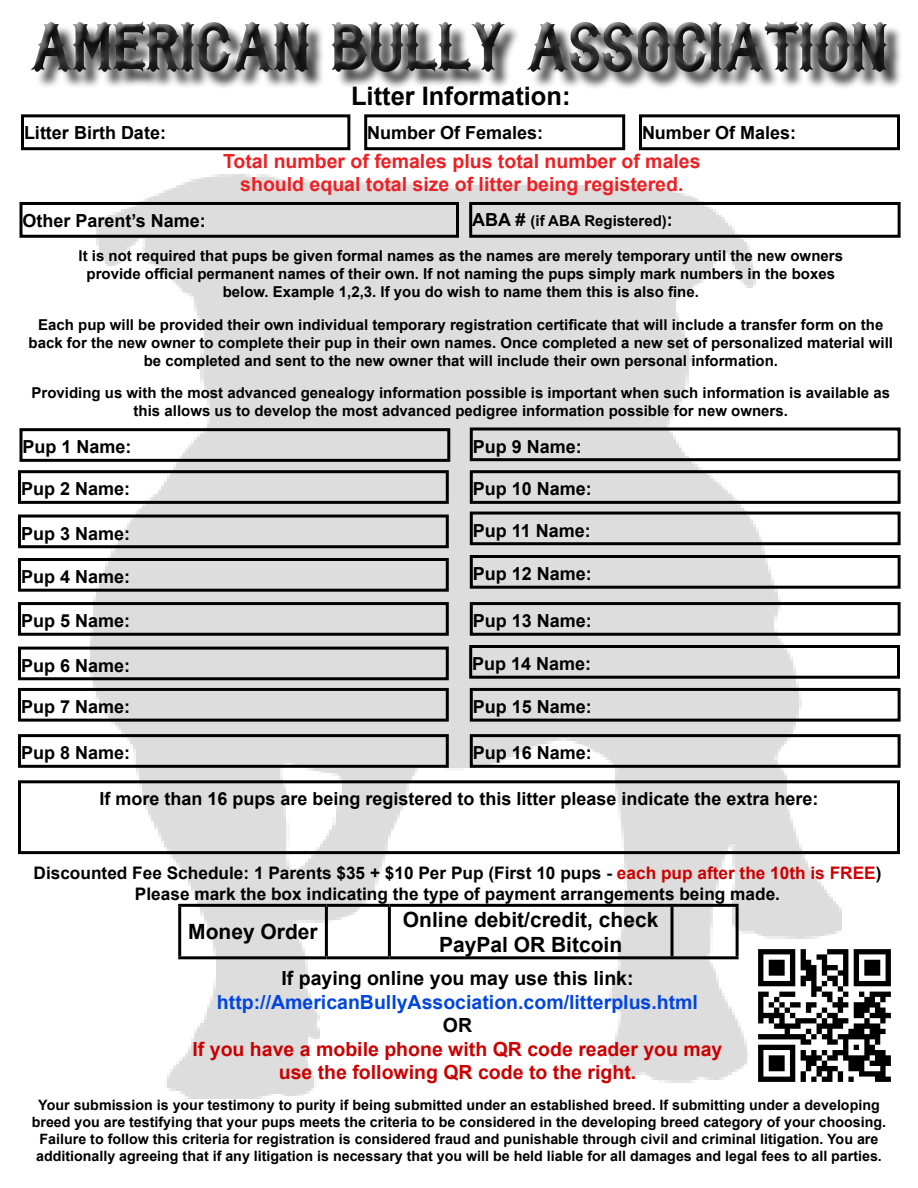
<style>
.page{position:relative;width:918px;height:1188px;background:#fff}
.page>*{position:absolute;margin:0;border:0;box-sizing:border-box;transform-origin:0 0}
.t1{font:700 25.5px "Arial";color:#000}
.t2{font:700 21px/25.2px "Arial";color:#000;text-align:center}
.t3{font:700 19.5px/23.4px "Arial";color:#ed2024;text-align:center}
.t4{font:700 19.5px/23.4px "Arial";color:#c00;text-align:center}
.t5{font:700 19.5px "Arial";color:#0045df}
.t6{font:700 19.5px "Arial";color:#000}
.t7{font:700 18px "Arial";color:#000}
.t8{font:700 17.25px/20.7px "Arial";color:#000;text-align:center}
.t9{font:700 15px/18px "Arial";color:#000;text-align:center}
.t10{font:700 14.25px/17.1px "Arial";color:#000;text-align:center}
.s1{font-size:18px}
.s2{color:#c00}
</style>
<div class="page">
<div style="left:35px;top:24px;width:870px;height:66px;background:#000;opacity:.75"></div>
<div style="left:5px;top:17px;width:913px;height:65px;background:#000;opacity:.75"></div>
<div style="left:23px;top:17px;width:874px;height:65px;background:#000;opacity:.75"></div>
<div style="left:21px;top:114px;width:329px;height:36px;border:3px solid #000"></div>
<div style="left:639px;top:114px;width:261px;height:36px;border:3px solid #000"></div>
<div style="left:364px;top:114px;width:261px;height:36px;border:3px solid #000"></div>
<div style="left:20px;top:428px;width:430px;height:34px;border:3px solid #000"></div>
<div style="left:18px;top:470px;width:431px;height:34px;border:3px solid #000"></div>
<div style="left:18px;top:515px;width:431px;height:33px;border:3px solid #000"></div>
<div style="left:18px;top:558px;width:431px;height:34px;border:3px solid #000"></div>
<div style="left:18px;top:602px;width:431px;height:34px;border:3px solid #000"></div>
<div style="left:18px;top:647px;width:431px;height:33px;border:3px solid #000"></div>
<div style="left:18px;top:688px;width:431px;height:34px;border:3px solid #000"></div>
<div style="left:18px;top:734px;width:431px;height:34px;border:3px solid #000"></div>
<div style="left:470px;top:428px;width:431px;height:33px;border:3px solid #000"></div>
<div style="left:470px;top:470px;width:431px;height:34px;border:3px solid #000"></div>
<div style="left:470px;top:512px;width:431px;height:33px;border:3px solid #000"></div>
<div style="left:470px;top:555px;width:431px;height:34px;border:3px solid #000"></div>
<div style="left:470px;top:602px;width:431px;height:34px;border:3px solid #000"></div>
<div style="left:469px;top:645px;width:431px;height:34px;border:3px solid #000"></div>
<div style="left:470px;top:688px;width:431px;height:34px;border:3px solid #000"></div>
<div style="left:470px;top:734px;width:431px;height:34px;border:3px solid #000"></div>
<div style="left:18px;top:780px;width:882px;height:74px;border:3px solid #000"></div>
<hr style="left:178px;top:904px;width:148px;height:3px;background:#000">
<hr style="left:178px;top:907px;width:3px;height:49px;background:#000">
<hr style="left:326px;top:904px;width:63px;height:3px;background:#000">
<hr style="left:325px;top:907px;width:3px;height:49px;background:#000">
<hr style="left:389px;top:904px;width:283px;height:3px;background:#000">
<hr style="left:388px;top:907px;width:3px;height:49px;background:#000">
<hr style="left:672px;top:904px;width:67px;height:3px;background:#000">
<svg style="left:670px;top:907px;width:4px;height:49px"></svg>
<hr style="left:736px;top:907px;width:3px;height:49px;background:#000">
<hr style="left:178px;top:956px;width:148px;height:3px;background:#000">
<hr style="left:326px;top:956px;width:63px;height:3px;background:#000">
<hr style="left:389px;top:956px;width:283px;height:3px;background:#000">
<hr style="left:672px;top:956px;width:67px;height:3px;background:#000">
<div style="left:20px;top:202px;width:439px;height:36px;border:3px solid #000"></div>
<div style="left:469px;top:202px;width:432px;height:36px;border:3px solid #000"></div>
<img style="left:758px;top:949px;width:133px;height:133px">
<h1 class="t1" style="left:351px;top:78px;width:221px">Litter Information:</h1>
<p class="t7" style="left:24px;top:120px;width:144px">Litter Birth Date:</p>
<p class="t7" style="left:367px;top:120px;width:178px">Number Of Females:</p>
<p class="t7" style="left:642px;top:120px;width:156px">Number Of Males:</p>
<h3 class="t3" style="left:223px;top:149px;width:479px">Total number of females plus total number of males should equal total size of litter being registered.</h3>
<p class="t7" style="left:22px;top:208px;width:185px">Other Parent’s Name:</p>
<p class="t9" style="left:472px;top:211px;width:202px"><span class="s1">ABA #</span> (if ABA Registered)<span class="s1">:</span></p>
<p class="t9" style="left:79px;top:247px;width:766px">It is not required that pups be given formal names as the names are merely temporary until the new owners provide official permanent names of their own. If not naming the pups simply mark numbers in the boxes below. Example 1,2,3. If you do wish to name them this is also fine.</p>
<p class="t9" style="left:29px;top:316px;width:866px">Each pup will be provided their own individual temporary registration certificate that will include a transfer form on the back for the new owner to complete their pup in their own names. Once completed a new set of personalized material will be completed and sent to the new owner that will include their own personal information.</p>
<p class="t9" style="left:32px;top:384px;width:860px">Providing us with the most advanced genealogy information possible is important when such information is available as this allows us to develop the most advanced pedigree information possible for new owners.</p>
<p class="t7" style="left:473px;top:434px;width:111px">Pup 9 Name:</p>
<p class="t7" style="left:473px;top:476px;width:121px">Pup 10 Name:</p>
<p class="t7" style="left:473px;top:518px;width:120px">Pup 11 Name:</p>
<p class="t7" style="left:473px;top:561px;width:121px">Pup 12 Name:</p>
<p class="t7" style="left:473px;top:608px;width:121px">Pup 13 Name:</p>
<p class="t7" style="left:472px;top:651px;width:121px">Pup 14 Name:</p>
<p class="t7" style="left:473px;top:694px;width:121px">Pup 15 Name:</p>
<p class="t7" style="left:473px;top:740px;width:121px">Pup 16 Name:</p>
<p class="t7" style="left:99px;top:786px;width:721px">If more than 16 pups are being registered to this litter please indicate the extra here:</p>
<p class="t7" style="left:22px;top:434px;width:111px">Pup 1 Name:</p>
<p class="t7" style="left:21px;top:476px;width:111px">Pup 2 Name:</p>
<p class="t7" style="left:21px;top:521px;width:111px">Pup 3 Name:</p>
<p class="t7" style="left:21px;top:564px;width:111px">Pup 4 Name:</p>
<p class="t7" style="left:21px;top:608px;width:111px">Pup 5 Name:</p>
<p class="t7" style="left:21px;top:653px;width:111px">Pup 6 Name:</p>
<p class="t7" style="left:21px;top:694px;width:111px">Pup 7 Name:</p>
<p class="t7" style="left:21px;top:740px;width:111px">Pup 8 Name:</p>
<p class="t8" style="left:34px;top:863px;width:849px">Discounted Fee Schedule: 1 Parents $35 + $10 Per Pup (First 10 pups - <span class="s2">each pup after the 10th is FREE</span>)<br>Please mark the box indicating the type of payment arrangements being made.</p>
<h2 class="t2" style="left:403px;top:907px;width:257px">Online debit/credit, check<br>PayPal OR Bitcoin</h2>
<h3 class="t6" style="left:281px;top:965px;width:354px">If paying online you may use this link:</h3>
<h3 class="t5" style="left:217px;top:988px;width:483px">http://AmericanBullyAssociation.com/litterplus.html</h3>
<h3 class="t6" style="left:443px;top:1012px;width:31px">OR</h3>
<h3 class="t4" style="left:193px;top:1037px;width:531px">If you have a mobile phone with QR code reader you may use the following QR code to the right.</h3>
<h2 class="t2" style="left:188px;top:919px;width:131px">Money Order</h2>
<p class="t10" style="left:32px;top:1096px;width:856px">Your submission is your testimony to purity if being submitted under an established breed. If submitting under a developing breed you are testifying that your pups meets the criteria to be considered in the developing breed category of your choosing.<br>Failure to follow this criteria for registration is considered fraud and punishable through civil and criminal litigation. You are additionally agreeing that if any litigation is necessary that you will be held liable for all damages and legal fees to all parties.</p>
</div>
